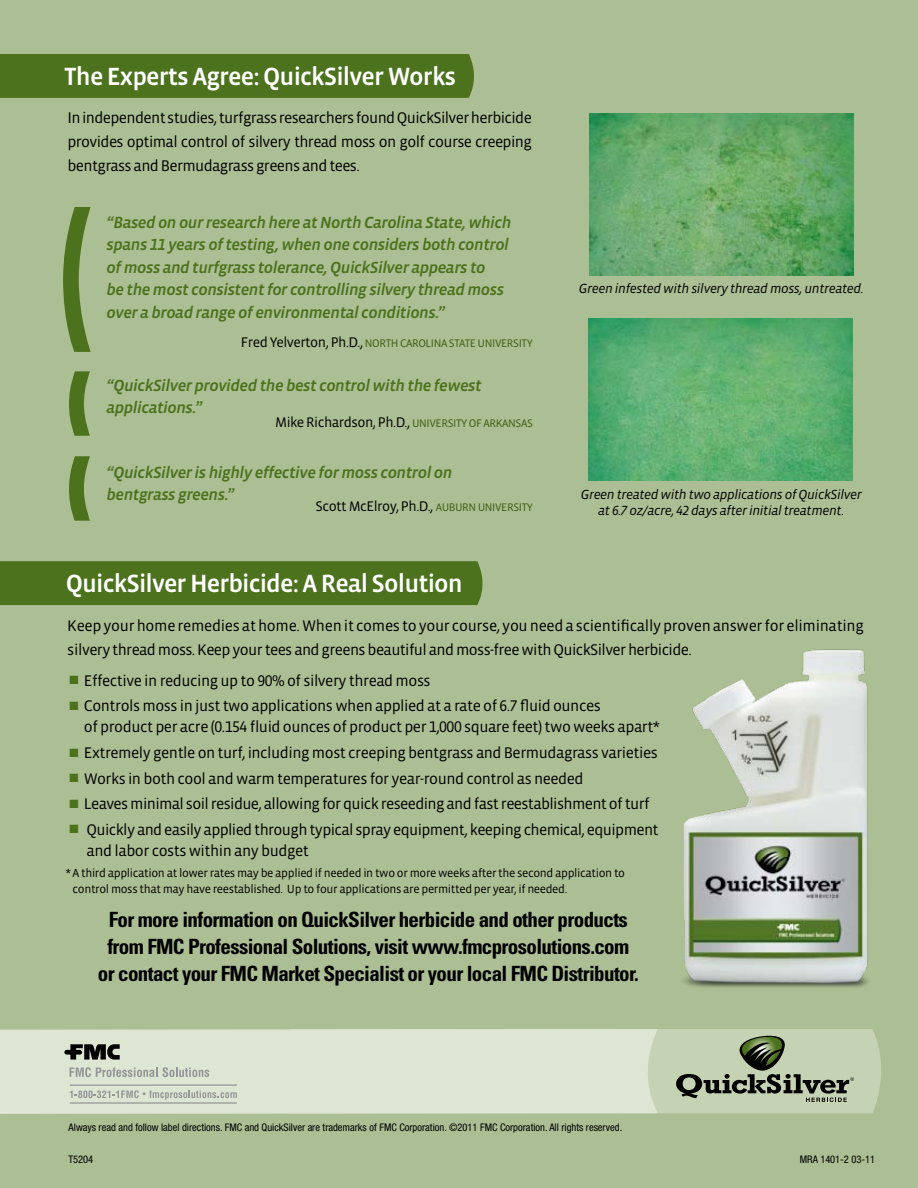
<style>
.page{position:relative;width:918px;height:1188px;background:#acbe93}
.page>*{position:absolute;margin:0;border:0;box-sizing:border-box;transform-origin:0 0}
.t1{font:25.5px "Vista Sans Med";letter-spacing:-.035em;color:#fff}
.t2{font:700 condensed 21px/27px "Univers";letter-spacing:-.03em;color:#000;text-align:center}
.t3{font:italic 16.5px/22.5px "Vista Sans Med";letter-spacing:-.03em;color:#4c721d}
.t4{font:15.75px/24px "Vista Sans";letter-spacing:-.03em;color:#000}
.t5{font:14.25px "Vista Sans";letter-spacing:-.035em;color:#000}
.t6{font:italic 13.5px/16.5px "Vista Sans";letter-spacing:-.03em;color:#000;text-align:center}
.t7{font:12px/16.5px "Vista Sans";letter-spacing:-.03em;color:#000}
.t8{font:11.25px "Vista Sans";letter-spacing:-.035em;color:#3c5f13}
.t9{font:condensed 10.5px "Helvetica Neue";color:#000}
.s1{font-family:"Vista Sans Alt Med Ita";font-style:normal}
.s2{font-size:14.25px;color:#000}
.s3{font-size:11.25px;color:#3c5f13}
.s4{font-family:"Vista Sans Alt Book Ita";font-style:normal}
.s5{color:#4c721d}
.s6{font-family:"Vista Sans Alt"}
</style>
<div class="page">
<div style="left:658px;top:1029px;width:223px;height:84px;background:#c6d2b4"></div>
<div style="left:0;top:1029px;width:658px;height:85px;background:#dde5d3"></div>
<svg style="left:70px;top:1090px;width:167px;height:10px;background:#c6ccc0"></svg>
<hr style="left:70px;top:1102px;width:167px;height:2px;background:#939598">
<hr style="left:70px;top:1084px;width:167px;height:2px;background:#939598">
<svg style="left:70px;top:1067px;width:139px;height:10px"></svg>
<svg style="left:64px;top:1044px;width:56px;height:16px"></svg>
<svg style="left:676px;top:1034px;width:178px;height:68px;background:#9ba68c"></svg>
<svg style="left:69px;top:371px;width:21px;height:65px"></svg>
<div style="left:0;top:561px;width:482px;height:44px;background:#4c721d"></div>
<img style="left:683px;top:649px;width:185px;height:339px">
<div style="left:0;top:54px;width:474px;height:44px;background:#4c721d"></div>
<svg style="left:63px;top:207px;width:28px;height:145px"></svg>
<svg style="left:69px;top:456px;width:21px;height:65px"></svg>
<img style="left:589px;top:318px;width:263px;height:162px">
<img style="left:589px;top:113px;width:264px;height:162px">
<h1 class="t1" style="left:64px;top:63px;width:394px">The Experts Agree: QuickSilver Works</h1>
<p class="t4" style="left:68px;top:106px;width:466px;text-align:justify">In independent studies, turfgrass researchers found QuickSilver herbicide provides optimal control of silvery thread moss on golf course creeping bentgrass and Bermudagrass greens and tees.</p>
<p class="t3" style="left:107px;top:211px;width:406px">“Based on our research here at North Carolina State, which spans <span class="s1">11</span> years of testing, when one considers both control of moss and turfgrass tolerance, QuickSilver appears to<br>be the most consistent for controlling silvery thread moss over a broad range of environmental conditions.”</p>
<p class="t8" style="left:241px;top:338px;width:293px"><span class="s2">Fred Yelverton, Ph.D.,</span> N orth Caroli na State University</p>
<p class="t3" style="left:107px;top:374px;width:377px">“QuickSilver provided the best control with the fewest applications.”</p>
<p class="t5" style="left:275px;top:415px;width:258px">M ike Richardson, Ph.D., <span class="s3">University of Arkansas</span></p>
<p class="t3" style="left:107px;top:461px;width:347px">“QuickSilver is highly effective for moss control on bentgrass greens.”</p>
<p class="t5" style="left:316px;top:499px;width:218px">Scott McElroy, Ph.D., <span class="s3">AUBURN UN IVERSITY</span></p>
<p class="t6" style="left:579px;top:281px;width:286px">Green infested with silvery thread moss, untreated.</p>
<p class="t6" style="left:581px;top:486px;width:283px">Green treated with two applications of QuickSilver at <span class="s4">6.7</span> oz/acre, <span class="s4">42</span> days after initial treatment.</p>
<h1 class="t1" style="left:66px;top:570px;width:399px">QuickSilver Herbicide: A Real Solution</h1>
<p class="t4" style="left:67px;top:614px;width:798px">Keep your home remedies at home. When it comes to your course, you need a scientifically proven answer for eliminating silvery thread moss. Keep your tees and greens beautiful and moss-free with QuickSilver herbicide.</p>
<p class="t4" style="left:70px;top:669px;width:363px"><span class="s5">■</span> Effective in reducing up to <span class="s6">90</span>% of silvery thread moss</p>
<p class="t4" style="left:84px;top:696px;width:577px;line-height:21px;text-indent:-14px"><span class="s5">■</span> Controls moss in just two applications when applied at a rate of <span class="s6">6.7</span> fluid ounces<br>of product per acre (<span class="s6">0.154</span> f luid ounces of product per <span class="s6">1,000</span> square feet) two weeks apart*</p>
<p class="t4" style="left:70px;top:741px;width:590px"><span class="s5">■</span> Extremely gentle on turf, including most creeping bentgrass and Bermudagrass varieties</p>
<p class="t4" style="left:70px;top:767px;width:516px"><span class="s5">■</span> Works in both cool and warm temperatures for year-round control as needed</p>
<p class="t4" style="left:70px;top:792px;width:582px"><span class="s5">■</span> Leaves minimal soil residue, allowing for quick reseeding and fast reestablishment of turf</p>
<p class="t4" style="left:87px;top:819px;width:574px;line-height:21px;text-indent:-17px"><span class="s5">■</span> Quickly and easily applied through typical spray equipment, keeping chemical, equipment and labor costs within any budget</p>
<p class="t7" style="left:73px;top:865px;width:554px;text-indent:-7px">* A third application at lower rates may be applied if needed in two or more weeks after the second application to control moss that may have reestablished. Up to four applications are permitted per year, if needed.</p>
<h2 class="t2" style="left:98px;top:906px;width:542px">For more information on QuickSilver herbicide and other products from FMC Professional Solutions, visit www.fmcprosolutions.com or contact your FMC Market Specialist or your local FMC Distributor.</h2>
<p class="t9" style="left:69px;top:1121px;width:555px">Always read and follow label directions. FMC and QuickSilver are trademarks of FMC Corporation. ©2011 FMC Corporation. All rights reserved.</p>
<p class="t9" style="left:68px;top:1153px;width:26px">T5204</p>
<p class="t9" style="left:800px;top:1153px;width:77px">MRA 1401-2 03-11</p>
</div>
